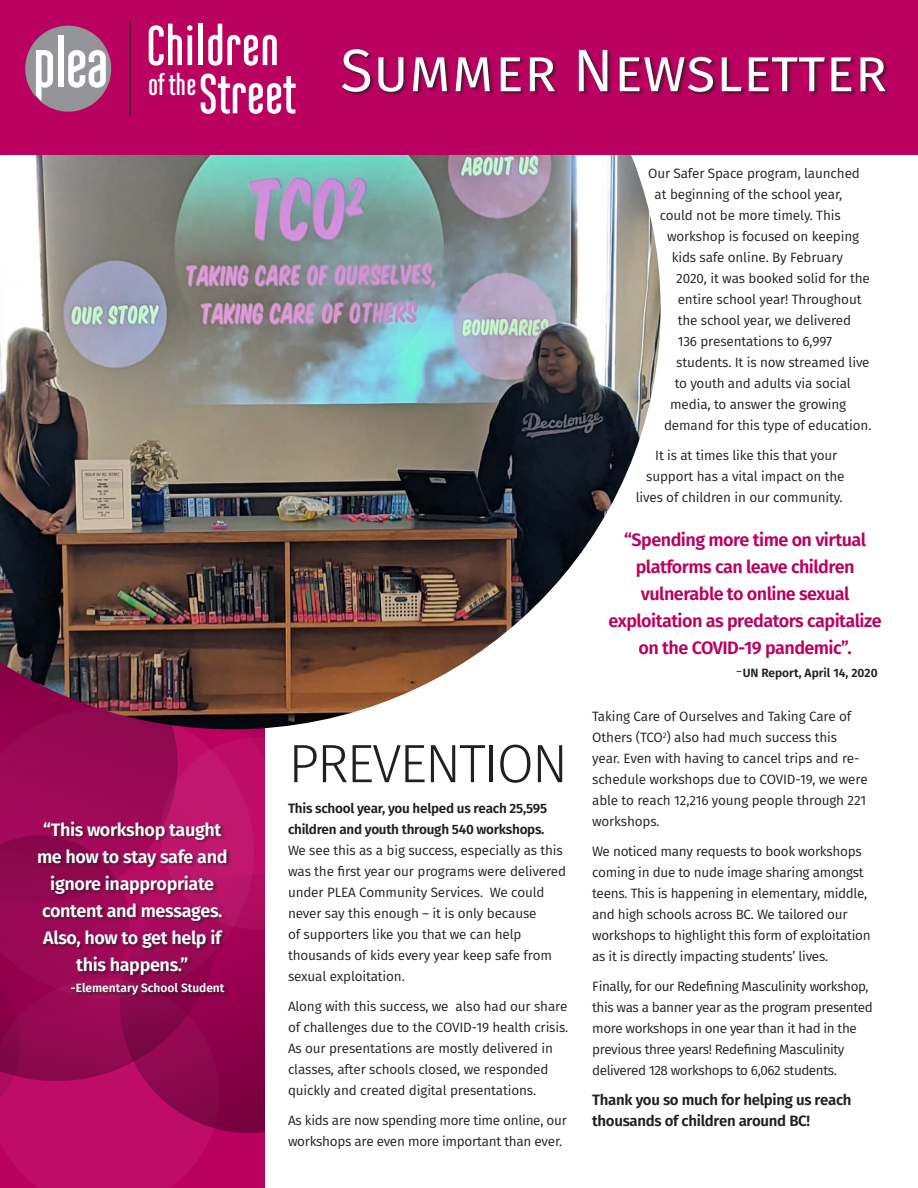
<style>
.page{position:relative;width:918px;height:1188px;background:#fff}
.page>*{position:absolute;margin:0;border:0;box-sizing:border-box;transform-origin:0 0}
.t1{font:60px "Fira Sans";color:#fff}
.t2{font:700 56.1px/48.2px "Ando";letter-spacing:.005em;color:#fff;text-align:right}
.t3{font:300 54px "Fira Sans";letter-spacing:-.04em;color:#231f20}
.t4{font:700 30px "Ando";color:#fff}
.t5{font:600 18px/27px "Fira Sans";letter-spacing:-.03em;color:#bb0160;text-align:center}
.t6{font:600 18px/27px "Fira Sans";letter-spacing:-.02em;color:#fff;text-align:center}
.t7{font:600 15px/21px "Fira Sans";letter-spacing:-.02em;color:#231f20}
.t8{font:13.5px/21px "Fira Sans";letter-spacing:-.01em;color:#231f20}
.t9{font:13.5px/21px "Fira Sans";letter-spacing:-.03em;color:#231f20}
.t10{font:600 12px "Fira Sans";color:#fff}
.t11{font:600 12px "Fira Sans";color:#231f20}
.s1{font-weight:200;font-size:18px;color:#000}
.s2{font-weight:600}
</style>
<div class="page">
<svg style="left:0;top:1133px;width:219px;height:55px;background:#bd0a65"></svg>
<svg style="left:0;top:729px;width:265px;height:404px;background:#9f0856"></svg>
<img style="left:0;top:155px;width:661px;height:574px">
<div style="left:0;top:0;width:918px;height:155px;background:#bb0160"></div>
<svg style="left:25px;top:26px;width:86px;height:86px"></svg>
<hr style="left:130px;top:22px;width:1px;height:94px;background:#231f20">
<div style="left:341px;top:48px;width:549px;height:48px;background:#231f20;opacity:.75"></div>
<div style="left:38px;top:821px;width:193px;height:179px;background:#231f20;opacity:.75"></div>
<p class="t2" style="left:146px;top:22px;width:152px">Children<br>Street</p>
<p class="t4" style="left:148px;top:69px;width:50px">of the</p>
<p class="t1" style="left:340px;top:28px;width:549px">Summer Newsletter</p>
<p class="t8" style="left:648px;top:163px;width:213px">Our Safer Space program, launched</p>
<p class="t8" style="left:655px;top:184px;width:189px">at beginning of the school year,</p>
<p class="t8" style="left:660px;top:205px;width:183px">could not be more timely. This</p>
<p class="t8" style="left:667px;top:226px;width:193px">workshop is focused on keeping</p>
<p class="t8" style="left:672px;top:247px;width:173px">kids safe online. By February</p>
<p class="t8" style="left:676px;top:268px;width:195px">2020, it was booked solid for the</p>
<p class="t8" style="left:678px;top:289px;width:185px">entire school year! Throughout</p>
<p class="t8" style="left:678px;top:310px;width:175px">the school year, we delivered</p>
<p class="t8" style="left:678px;top:331px;width:156px">136 presentations to 6,997</p>
<p class="t8" style="left:676px;top:352px;width:195px">students. It is now streamed live</p>
<p class="t8" style="left:675px;top:373px;width:178px">to youth and adults via social</p>
<p class="t8" style="left:670px;top:394px;width:177px">media, to answer the growing</p>
<p class="t8" style="left:664px;top:415px;width:209px">demand for this type of education.</p>
<p class="t8" style="left:655px;top:445px;width:184px">It is at times like this that your</p>
<p class="t8" style="left:646px;top:466px;width:200px">support has a vital impact on the</p>
<p class="t8" style="left:636px;top:487px;width:208px">lives of children in our community.</p>
<p class="t5" style="left:609px;top:526px;width:275px">“Spending more time on virtual platforms can leave children vulnerable to online sexual exploitation as predators capitalize on the COVID-19 pandemic”.</p>
<p class="t11" style="left:735px;top:664px;width:144px"><span class="s1">-</span>UN Report, April 14, 2020</p>
<p class="t6" style="left:37px;top:816px;width:192px">“This workshop taught me how to stay safe and ignore inappropriate content and messages.<br>Also, how to get help if this happens.”</p>
<p class="t10" style="left:71px;top:980px;width:155px">-Elementary School Student</p>
<p class="t3" style="left:288px;top:725px;width:281px">PREVENTION</p>
<p class="t8" style="left:288px;top:798px;width:280px"><span class="s2">This school year, you helped us reach 25,595 children and youth through 540 workshops.<br></span>We see this as a big success, especially as this was the first year our programs were delivered under PLEA Community Services. We could never say this enough – it is only because<br>of supporters like you that we can help thousands of kids every year keep safe from sexual exploitation.</p>
<p class="t8" style="left:288px;top:996px;width:282px">Along with this success, we also had our share of challenges due to the COVID-19 health crisis.<br>As our presentations are mostly delivered in classes, after schools closed, we responded quickly and created digital presentations.</p>
<p class="t8" style="left:288px;top:1110px;width:280px">As kids are now spending more time online, our workshops are even more important than ever.</p>
<p class="t8" style="left:592px;top:706px;width:277px">Taking Care of Ourselves and Taking Care of Others (TCO<sup>2</sup>) also had much success this year. Even with having to cancel trips and re&shy;schedule workshops due to COVID-19, we were able to reach 12,216 young people through 221 workshops.</p>
<p class="t8" style="left:592px;top:841px;width:280px">We noticed many requests to book workshops coming in due to nude image sharing amongst teens. This is happening in elementary, middle, and high schools across BC. We tailored our workshops to highlight this form of exploitation as it is directly impacting students’ lives.</p>
<p class="t9" style="left:592px;top:976px;width:282px">Finally, for our Redefining Masculinity workshop, this was a banner year as the program presented more workshops in one year than it had in the previous three years! Redefining Masculinity delivered 128 workshops to 6,062 students.</p>
<p class="t7" style="left:592px;top:1089px;width:261px">Thank you so much for helping us reach thousands of children around BC!</p>
</div>
